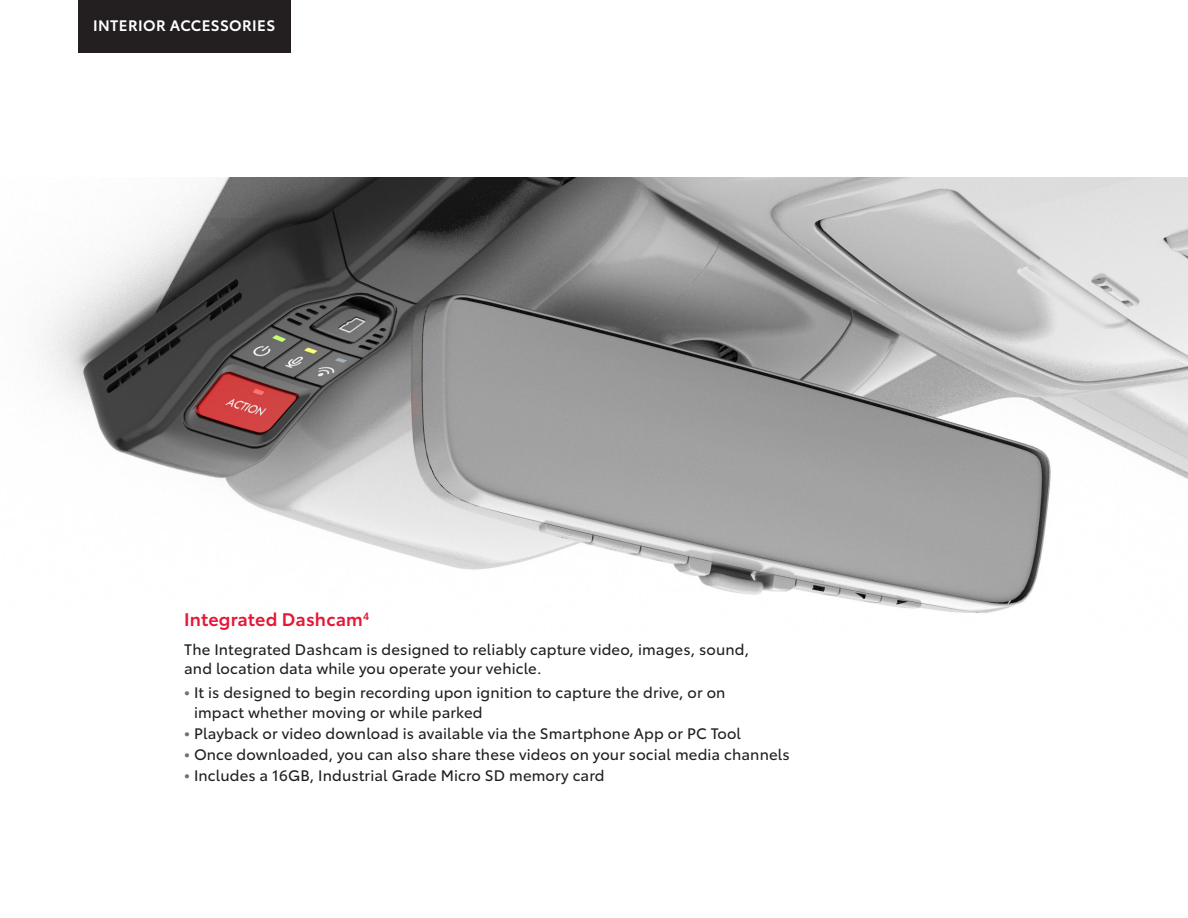
<style>
.page{position:relative;width:1188px;height:918px;background:#fff}
.page>*{position:absolute;margin:0;border:0;box-sizing:border-box;transform-origin:0 0}
._2019_Product_Name_12pt_Semibld{font:600 18px "Toyota Type";letter-spacing:.01em;color:#e51836}
._2019_BODY_COPY_Bullet_Copy{font:15px/19.5px "Toyota Type";letter-spacing:.01em;color:#231f20}
._2019_BODY_COPY{font:15px/19.5px "Toyota Type";letter-spacing:.01em;color:#231f20}
.t1{font:600 15px "Toyota Type";letter-spacing:.025em;color:#fff}
.s1{font-weight:700;color:#717074}
</style>
<div class="page">
<img style="left:37px;top:177px;width:1151px;height:436px">
<div style="left:78px;top:0;width:212px;height:52px;background:#231f20"></div>
<p class="t1" style="left:93px;top:14px;width:184px">INTERIOR ACCESSORIES</p>
<p class="_2019_Product_Name_12pt_Semibld" style="left:184px;top:606px;width:187px">Integrated Dashcam<sup>4</sup></p>
<p class="_2019_BODY_COPY" style="left:184px;top:638px;width:566px">The Integrated Dashcam is designed to reliably capture video, images, sound, and location data while you operate your vehicle.</p>
<p class="_2019_BODY_COPY_Bullet_Copy" style="left:194px;top:682px;width:533px;text-indent:-10px"><span class="s1">•</span> It is designed to begin recording upon ignition to capture the drive, or on impact whether moving or while parked</p>
<p class="_2019_BODY_COPY_Bullet_Copy" style="left:184px;top:722px;width:558px"><span class="s1">•</span> Playback or video download is available via the Smartphone App or PC Tool</p>
<p class="_2019_BODY_COPY_Bullet_Copy" style="left:184px;top:743px;width:607px"><span class="s1">•</span> Once downloaded, you can also share these videos on your social media channels</p>
<p class="_2019_BODY_COPY_Bullet_Copy" style="left:184px;top:764px;width:422px"><span class="s1">•</span> Includes a 16GB, Industrial Grade Micro SD memory card</p>
</div>
